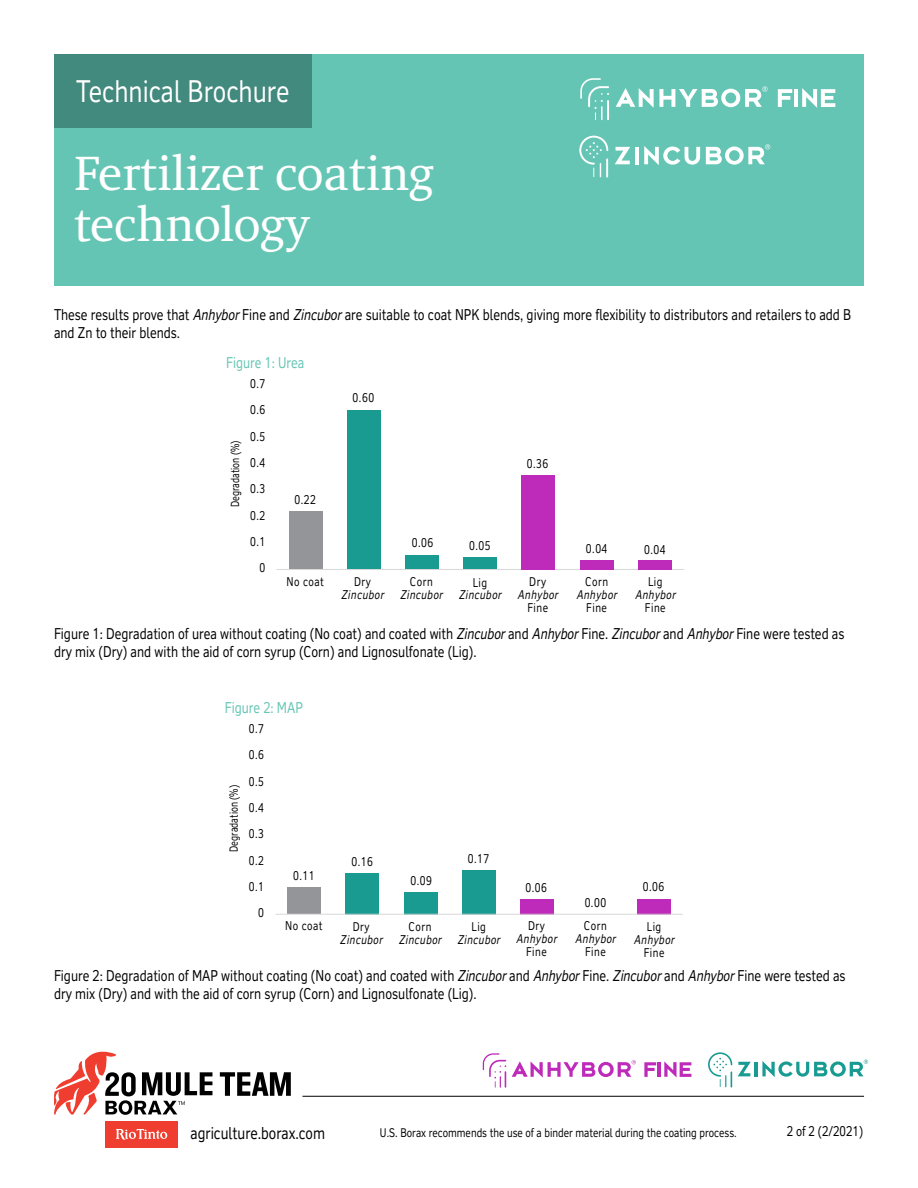
<style>
.page{position:relative;width:918px;height:1188px;background:#fff}
.page>*{position:absolute;margin:0;border:0;box-sizing:border-box;transform-origin:0 0}
.t1{font:49.5px/51px "RT Albanese";color:#fff}
.t2{font:30px "RT Vickerman";color:#fff;scale:.85 1}
.t3{font:16.5px "RT Vickerman";color:#000;scale:.85 1}
.t4{font:15px/18px "RT Vickerman";color:#000;scale:.85 1}
.t5{font:15px "RT Vickerman";color:#65c5b4;scale:.85 1}
.t6{font:13.5px "RT Vickerman";color:#000;scale:.85 1}
.t7{font:12.15px/26.4px "RT Vickerman";letter-spacing:.05em;color:#000;text-align:right;scale:.85 1}
.t8{font:italic 12.15px "RT Vickerman";letter-spacing:.05em;color:#000;scale:.85 1}
.t9{font:12px "RT Vickerman";color:#000;scale:.85 1}
.t10{font:11.25px "RT Vickerman";color:#000;scale:.81 1}
.s1{font-style:italic}
</style>
<div class="page">
<div style="left:54px;top:54px;width:810px;height:231px;background:#65c5b4"></div>
<svg style="left:778px;top:89px;width:14px;height:18px"></svg>
<hr style="left:794px;top:89px;width:4px;height:18px;background:#fff">
<svg style="left:802px;top:88px;width:33px;height:20px"></svg>
<svg style="left:616px;top:86px;width:152px;height:22px"></svg>
<svg style="left:580px;top:78px;width:29px;height:42px"></svg>
<svg style="left:220px;top:1072px;width:71px;height:24px"></svg>
<svg style="left:54px;top:1052px;width:158px;height:63px"></svg>
<div style="left:105px;top:1121px;width:73px;height:27px;background:#ef3e2f"></div>
<svg style="left:116px;top:1129px;width:51px;height:11px"></svg>
<hr style="left:302px;top:1096px;width:562px;height:1px;background:#000">
<div style="left:54px;top:54px;width:257px;height:73px;background:#42897e"></div>
<div style="left:289px;top:511px;width:33px;height:59px;background:#939598"></div>
<div style="left:347px;top:411px;width:33px;height:159px;background:#199b91"></div>
<div style="left:405px;top:555px;width:34px;height:14px;background:#199b91"></div>
<div style="left:463px;top:557px;width:34px;height:13px;background:#199b91"></div>
<hr style="left:277px;top:569px;width:407px;height:1px;background:#dad9d9">
<div style="left:521px;top:475px;width:34px;height:95px;background:#be2ab9"></div>
<div style="left:580px;top:560px;width:33px;height:10px;background:#be2ab9"></div>
<div style="left:638px;top:560px;width:34px;height:10px;background:#be2ab9"></div>
<div style="left:288px;top:888px;width:33px;height:26px;background:#939598"></div>
<div style="left:346px;top:873px;width:33px;height:42px;background:#199b91"></div>
<div style="left:404px;top:892px;width:33px;height:22px;background:#199b91"></div>
<div style="left:462px;top:871px;width:34px;height:44px;background:#199b91"></div>
<div style="left:520px;top:899px;width:34px;height:16px;background:#be2ab9"></div>
<div style="left:637px;top:899px;width:33px;height:15px;background:#be2ab9"></div>
<hr style="left:275px;top:914px;width:408px;height:1px;background:#dad9d9">
<svg style="left:615px;top:147px;width:15px;height:17px"></svg>
<hr style="left:635px;top:147px;width:3px;height:17px;background:#fff">
<svg style="left:644px;top:146px;width:56px;height:19px"></svg>
<svg style="left:706px;top:144px;width:64px;height:21px"></svg>
<hr style="left:606px;top:158px;width:2px;height:20px;background:#fff">
<svg style="left:579px;top:136px;width:29px;height:41px"></svg>
<svg style="left:738px;top:1062px;width:13px;height:14px"></svg>
<hr style="left:754px;top:1062px;width:4px;height:14px;background:#189b91">
<svg style="left:762px;top:1060px;width:106px;height:17px"></svg>
<svg style="left:708px;top:1052px;width:24px;height:36px"></svg>
<svg style="left:644px;top:1062px;width:12px;height:15px"></svg>
<hr style="left:658px;top:1062px;width:3px;height:15px;background:#be2ab9">
<svg style="left:664px;top:1061px;width:27px;height:17px"></svg>
<svg style="left:512px;top:1060px;width:124px;height:18px"></svg>
<svg style="left:483px;top:1053px;width:23px;height:35px"></svg>
<h2 class="t2" style="left:76px;top:73px;width:253px">Technical Brochure</h2>
<h1 class="t1" style="left:75px;top:147px;width:361px">Fertilizer coating technology</h1>
<p class="t4" style="left:54px;top:305px;width:939px">These results prove that <span class="s1">Anhybor</span> Fine and <span class="s1">Zincubor</span> are suitable to coat NPK blends, giving more flexibility to distributors and retailers to add B and Zn to their blends.</p>
<p class="t5" style="left:226px;top:353px;width:94px">Figure 1: Urea</p>
<p class="t10" style="left:228px;top:507px;width:84px;rotate:-90deg">Degradation (%)</p>
<p class="t7" style="left:250px;top:370px;width:19px">0.7<br>0.6<br>0.5<br>0.4<br>0.3<br>0.2<br>0.1<br>0</p>
<p class="t7" style="left:294px;top:487px;width:27px">0.22</p>
<p class="t7" style="left:353px;top:384px;width:27px">0.60</p>
<p class="t7" style="left:286px;top:568px;width:46px">No coat</p>
<p class="t7" style="left:354px;top:568px;width:21px">Dry</p>
<p class="t8" style="left:341px;top:587px;width:52px">Zincubor</p>
<p class="t7" style="left:527px;top:450px;width:27px">0.36</p>
<p class="t7" style="left:412px;top:529px;width:27px">0.06</p>
<p class="t7" style="left:469px;top:533px;width:27px">0.05</p>
<p class="t7" style="left:410px;top:568px;width:28px">Corn</p>
<p class="t8" style="left:400px;top:587px;width:52px">Zincubor</p>
<p class="t7" style="left:473px;top:569px;width:19px">Lig</p>
<p class="t8" style="left:459px;top:588px;width:52px">Zincubor</p>
<p class="t7" style="left:529px;top:568px;width:21px">Dry</p>
<p class="t8" style="left:517px;top:587px;width:49px">Anhybor</p>
<p class="t7" style="left:527px;top:594px;width:26px">Fine</p>
<p class="t7" style="left:586px;top:535px;width:27px">0.04</p>
<p class="t7" style="left:644px;top:536px;width:27px">0.04</p>
<p class="t7" style="left:585px;top:568px;width:28px">Corn</p>
<p class="t8" style="left:576px;top:587px;width:49px">Anhybor</p>
<p class="t7" style="left:586px;top:594px;width:26px">Fine</p>
<p class="t7" style="left:648px;top:568px;width:19px">Lig</p>
<p class="t8" style="left:635px;top:587px;width:49px">Anhybor</p>
<p class="t7" style="left:645px;top:594px;width:26px">Fine</p>
<p class="t4" style="left:54px;top:625px;width:932px">Figure 1: Degradation of urea without coating (No coat) and coated with <span class="s1">Zincubor</span> and <span class="s1">Anhybor</span> Fine. <span class="s1">Zincubor</span> and <span class="s1">Anhybor</span> Fine were tested as dry mix (Dry) and with the aid of corn syrup (Corn) and Lignosulfonate (Lig).</p>
<p class="t5" style="left:225px;top:698px;width:93px">Figure 2: MAP</p>
<p class="t10" style="left:227px;top:852px;width:84px;rotate:-90deg">Degradation (%)</p>
<p class="t7" style="left:249px;top:715px;width:19px">0.7<br>0.6<br>0.5<br>0.4<br>0.3<br>0.2<br>0.1<br>0</p>
<p class="t7" style="left:293px;top:863px;width:27px">0.11</p>
<p class="t7" style="left:351px;top:848px;width:27px">0.16</p>
<p class="t7" style="left:285px;top:913px;width:46px">No coat</p>
<p class="t7" style="left:353px;top:913px;width:21px">Dry</p>
<p class="t8" style="left:340px;top:932px;width:52px">Zincubor</p>
<p class="t7" style="left:411px;top:867px;width:27px">0.09</p>
<p class="t7" style="left:409px;top:913px;width:28px">Corn</p>
<p class="t8" style="left:399px;top:932px;width:52px">Zincubor</p>
<p class="t7" style="left:468px;top:845px;width:27px">0.17</p>
<p class="t7" style="left:472px;top:914px;width:19px">Lig</p>
<p class="t8" style="left:457px;top:932px;width:52px">Zincubor</p>
<p class="t7" style="left:526px;top:875px;width:27px">0.06</p>
<p class="t7" style="left:528px;top:913px;width:21px">Dry</p>
<p class="t8" style="left:516px;top:932px;width:49px">Anhybor</p>
<p class="t7" style="left:526px;top:939px;width:26px">Fine</p>
<p class="t7" style="left:585px;top:890px;width:27px">0.00</p>
<p class="t7" style="left:584px;top:913px;width:28px">Corn</p>
<p class="t8" style="left:575px;top:932px;width:49px">Anhybor</p>
<p class="t7" style="left:585px;top:939px;width:26px">Fine</p>
<p class="t7" style="left:643px;top:873px;width:27px">0.06</p>
<p class="t7" style="left:647px;top:913px;width:19px">Lig</p>
<p class="t8" style="left:634px;top:932px;width:49px">Anhybor</p>
<p class="t7" style="left:644px;top:939px;width:26px">Fine</p>
<p class="t4" style="left:54px;top:967px;width:933px">Figure 2: Degradation of MAP without coating (No coat) and coated with <span class="s1">Zincubor</span> and <span class="s1">Anhybor</span> Fine. <span class="s1">Zincubor</span> and <span class="s1">Anhybor</span> Fine were tested as dry mix (Dry) and with the aid of corn syrup (Corn) and Lignosulfonate (Lig).</p>
<p class="t3" style="left:191px;top:1123px;width:160px">agriculture.borax.com</p>
<p class="t9" style="left:380px;top:1125px;width:421px">U.S. Borax recommends the use of a binder material during the coating process.</p>
<p class="t6" style="left:787px;top:1122px;width:91px">2 of 2 (2/2021)</p>
</div>
